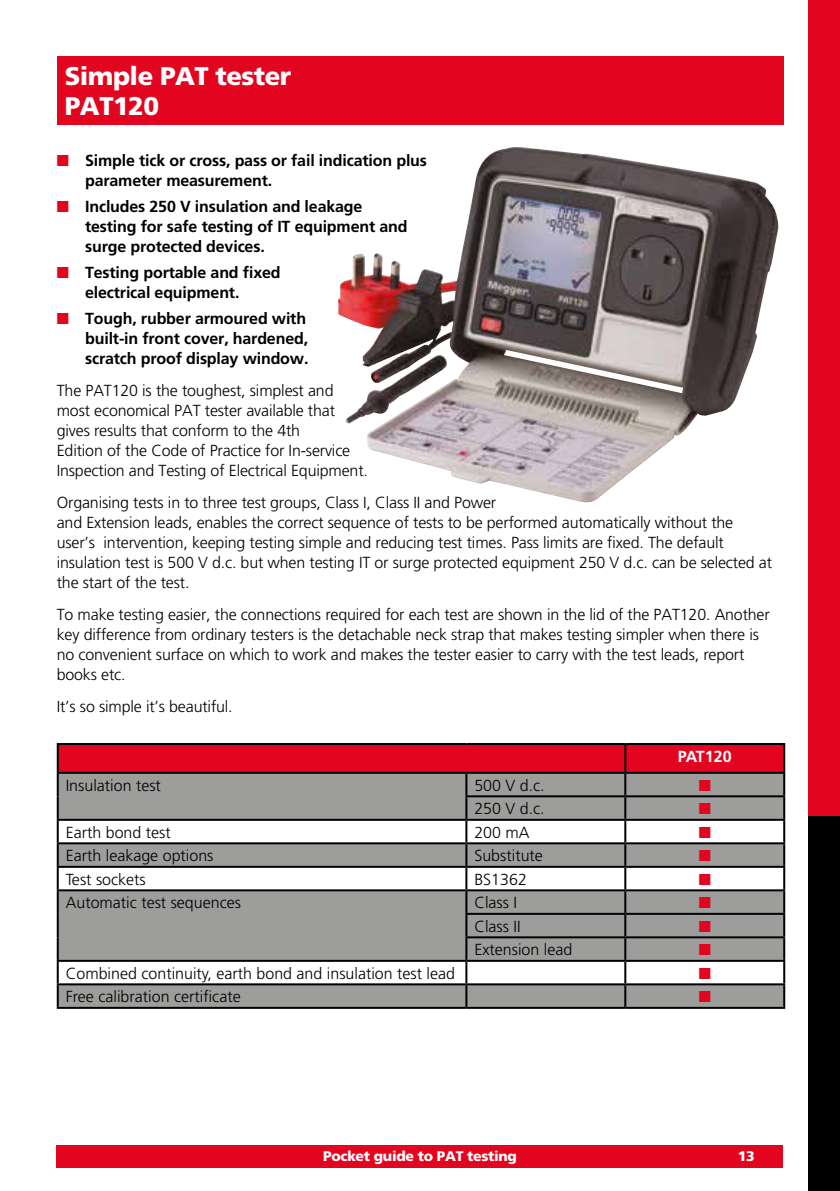
<style>
.page{position:relative;width:840px;height:1191px;background:#fff}
.page>*{position:absolute;margin:0;border:0;box-sizing:border-box;transform-origin:0 0}
.t1{font:900 25.6px/30.6px "Frutiger";letter-spacing:-.02em;color:#fff}
.t2{font:300 16px/20px "Frutiger";letter-spacing:-.01em;color:#000}
.t3{font:700 16px/20px "Frutiger";letter-spacing:-.01em;color:#000}
.t4{font:16px "Zapf Dingbats ITC";color:#e30520}
.t5{font:700 16px "Frutiger";color:#fff}
.t6{font:900 14px "Frutiger";letter-spacing:-.02em;color:#fff}
.s1{color:#e30520}
</style>
<div class="page">
<div style="left:808px;top:0;width:31px;height:816px;background:#e30520"></div>
<div style="left:808px;top:816px;width:31px;height:375px;background:#000"></div>
<div style="left:57px;top:1145px;width:725px;height:23px;background:#e30520"></div>
<div style="left:57px;top:57px;width:725px;height:68px;background:#e30520"></div>
<div style="left:59px;top:745px;width:723px;height:27px;background:#e30520"></div>
<svg style="left:59px;top:774px;width:723px;height:232px;fill:#9d9d9c"></svg>
<hr style="left:57px;top:743px;width:409px;height:2px;background:#000">
<hr style="left:57px;top:745px;width:2px;height:27px;background:#000">
<hr style="left:466px;top:743px;width:159px;height:2px;background:#000">
<hr style="left:625px;top:743px;width:159px;height:2px;background:#000">
<hr style="left:624px;top:745px;width:2px;height:27px;background:#000">
<hr style="left:782px;top:745px;width:2px;height:27px;background:#000">
<hr style="left:57px;top:772px;width:409px;height:2px;background:#000">
<hr style="left:57px;top:774px;width:2px;height:22px;background:#000">
<hr style="left:466px;top:772px;width:159px;height:2px;background:#000">
<hr style="left:465px;top:774px;width:2px;height:21px;background:#000">
<hr style="left:625px;top:772px;width:159px;height:2px;background:#000">
<hr style="left:624px;top:774px;width:2px;height:21px;background:#000">
<hr style="left:782px;top:774px;width:2px;height:21px;background:#000">
<hr style="left:57px;top:796px;width:2px;height:23px;background:#000">
<hr style="left:465px;top:795px;width:160px;height:2px;background:#000">
<hr style="left:465px;top:797px;width:2px;height:22px;background:#000">
<hr style="left:625px;top:795px;width:159px;height:2px;background:#000">
<hr style="left:624px;top:797px;width:2px;height:22px;background:#000">
<hr style="left:782px;top:797px;width:2px;height:22px;background:#000">
<hr style="left:57px;top:819px;width:409px;height:2px;background:#000">
<hr style="left:57px;top:821px;width:2px;height:21px;background:#000">
<hr style="left:466px;top:819px;width:159px;height:2px;background:#000">
<hr style="left:465px;top:821px;width:2px;height:21px;background:#000">
<hr style="left:625px;top:819px;width:159px;height:2px;background:#000">
<hr style="left:624px;top:821px;width:2px;height:21px;background:#000">
<hr style="left:782px;top:821px;width:2px;height:21px;background:#000">
<hr style="left:57px;top:842px;width:409px;height:2px;background:#000">
<hr style="left:57px;top:844px;width:2px;height:22px;background:#000">
<hr style="left:466px;top:842px;width:159px;height:2px;background:#000">
<hr style="left:465px;top:844px;width:2px;height:22px;background:#000">
<hr style="left:625px;top:842px;width:159px;height:2px;background:#000">
<hr style="left:624px;top:844px;width:2px;height:22px;background:#000">
<hr style="left:782px;top:844px;width:2px;height:22px;background:#000">
<hr style="left:57px;top:866px;width:409px;height:2px;background:#000">
<hr style="left:57px;top:868px;width:2px;height:21px;background:#000">
<hr style="left:466px;top:866px;width:159px;height:2px;background:#000">
<hr style="left:465px;top:868px;width:2px;height:21px;background:#000">
<hr style="left:625px;top:866px;width:159px;height:2px;background:#000">
<hr style="left:624px;top:868px;width:2px;height:21px;background:#000">
<hr style="left:782px;top:868px;width:2px;height:21px;background:#000">
<hr style="left:57px;top:889px;width:409px;height:2px;background:#000">
<hr style="left:57px;top:891px;width:2px;height:23px;background:#000">
<hr style="left:466px;top:889px;width:159px;height:2px;background:#000">
<hr style="left:465px;top:891px;width:2px;height:22px;background:#000">
<hr style="left:625px;top:889px;width:159px;height:2px;background:#000">
<hr style="left:624px;top:891px;width:2px;height:22px;background:#000">
<hr style="left:782px;top:891px;width:2px;height:22px;background:#000">
<hr style="left:57px;top:914px;width:2px;height:23px;background:#000">
<hr style="left:465px;top:913px;width:160px;height:2px;background:#000">
<hr style="left:465px;top:915px;width:2px;height:21px;background:#000">
<hr style="left:625px;top:913px;width:159px;height:2px;background:#000">
<hr style="left:624px;top:915px;width:2px;height:21px;background:#000">
<hr style="left:782px;top:915px;width:2px;height:21px;background:#000">
<hr style="left:57px;top:937px;width:2px;height:22px;background:#000">
<hr style="left:465px;top:936px;width:160px;height:2px;background:#000">
<hr style="left:465px;top:938px;width:2px;height:21px;background:#000">
<hr style="left:625px;top:936px;width:159px;height:2px;background:#000">
<hr style="left:624px;top:938px;width:2px;height:21px;background:#000">
<hr style="left:782px;top:938px;width:2px;height:21px;background:#000">
<hr style="left:57px;top:959px;width:409px;height:2px;background:#000">
<hr style="left:57px;top:961px;width:2px;height:22px;background:#000">
<hr style="left:466px;top:959px;width:159px;height:2px;background:#000">
<hr style="left:465px;top:961px;width:2px;height:22px;background:#000">
<hr style="left:625px;top:959px;width:159px;height:2px;background:#000">
<hr style="left:624px;top:961px;width:2px;height:22px;background:#000">
<hr style="left:782px;top:961px;width:2px;height:22px;background:#000">
<hr style="left:57px;top:983px;width:409px;height:2px;background:#000">
<hr style="left:57px;top:985px;width:2px;height:21px;background:#000">
<hr style="left:466px;top:983px;width:159px;height:2px;background:#000">
<hr style="left:465px;top:985px;width:2px;height:21px;background:#000">
<hr style="left:625px;top:983px;width:159px;height:2px;background:#000">
<hr style="left:624px;top:985px;width:2px;height:21px;background:#000">
<hr style="left:782px;top:985px;width:2px;height:21px;background:#000">
<hr style="left:57px;top:1006px;width:409px;height:2px;background:#000">
<hr style="left:466px;top:1006px;width:159px;height:2px;background:#000">
<hr style="left:625px;top:1006px;width:159px;height:2px;background:#000">
<img style="left:338px;top:147px;width:440px;height:356px">
<h1 class="t1" style="left:65px;top:60px;width:228px">Simple PAT tester<br>PAT120</h1>
<p class="t3" style="left:85px;top:150px;width:343px;text-indent:-28px"><span class="s1">■</span> Simple tick or cross, pass or fail indication plus parameter measurement.</p>
<p class="t3" style="left:85px;top:196px;width:324px;text-indent:-28px"><span class="s1">■</span> Includes 250 V insulation and leakage testing for safe testing of IT equipment and surge protected devices.</p>
<p class="t3" style="left:85px;top:262px;width:197px;text-indent:-28px"><span class="s1">■</span> Testing portable and fixed electrical equipment.</p>
<p class="t3" style="left:85px;top:308px;width:225px;text-indent:-28px"><span class="s1">■</span> Tough, rubber armoured with built-in front cover, hardened, scratch proof display window.</p>
<p class="t2" style="left:57px;top:380px;width:312px">The PAT120 is the toughest, simplest and most economical PAT tester available that gives results that conform to the 4th<br>Edition of the Code of Practice for In-service Inspection and Testing of Electrical Equipment.</p>
<p class="t2" style="left:57px;top:492px;width:716px">Organising tests in to three test groups, Class I, Class II and Power<br>and Extension leads, enables the correct sequence of tests to be performed automatically without the user’s intervention, keeping testing simple and reducing test times. Pass limits are fixed. The default insulation test is 500 V d.c. but when testing IT or surge protected equipment 250 V d.c. can be selected at the start of the test.</p>
<p class="t2" style="left:57px;top:604px;width:714px">To make testing easier, the connections required for each test are shown in the lid of the PAT120. Another key difference from ordinary testers is the detachable neck strap that makes testing simpler when there is no convenient surface on which to work and makes the tester easier to carry with the test leads, report books etc.</p>
<p class="t2" style="left:57px;top:696px;width:177px">It’s so simple it’s beautiful.</p>
<p class="t5" style="left:677px;top:746px;width:55px">PAT120</p>
<p class="t2" style="left:66px;top:775px;width:97px">Insulation test</p>
<p class="t2" style="left:474px;top:775px;width:72px">500 V d.c.</p>
<p class="t4" style="left:698px;top:777px;width:14px">■</p>
<p class="t2" style="left:474px;top:798px;width:72px">250 V d.c.</p>
<p class="t4" style="left:698px;top:801px;width:14px">■</p>
<p class="t2" style="left:66px;top:822px;width:106px">Earth bond test</p>
<p class="t2" style="left:474px;top:822px;width:57px">200 mA</p>
<p class="t4" style="left:698px;top:824px;width:14px">■</p>
<p class="t2" style="left:66px;top:845px;width:149px">Earth leakage options</p>
<p class="t2" style="left:474px;top:845px;width:70px">Substitute</p>
<p class="t4" style="left:698px;top:848px;width:14px">■</p>
<p class="t2" style="left:66px;top:869px;width:82px">Test sockets</p>
<p class="t2" style="left:474px;top:869px;width:54px">BS1362</p>
<p class="t4" style="left:698px;top:871px;width:14px">■</p>
<p class="t2" style="left:66px;top:892px;width:177px">Automatic test sequences</p>
<p class="t2" style="left:474px;top:892px;width:44px">Class I</p>
<p class="t4" style="left:698px;top:895px;width:14px">■</p>
<p class="t2" style="left:474px;top:916px;width:48px">Class II</p>
<p class="t4" style="left:698px;top:918px;width:14px">■</p>
<p class="t2" style="left:474px;top:939px;width:99px">Extension lead</p>
<p class="t4" style="left:698px;top:942px;width:14px">■</p>
<p class="t2" style="left:66px;top:963px;width:390px">Combined continuity, earth bond and insulation test lead</p>
<p class="t4" style="left:698px;top:965px;width:14px">■</p>
<p class="t2" style="left:66px;top:986px;width:176px">Free calibration certificate</p>
<p class="t4" style="left:698px;top:989px;width:14px">■</p>
<p class="t6" style="left:323px;top:1147px;width:195px">Pocket guide to PAT testing</p>
<p class="t6" style="left:737px;top:1147px;width:18px">13</p>
</div>
